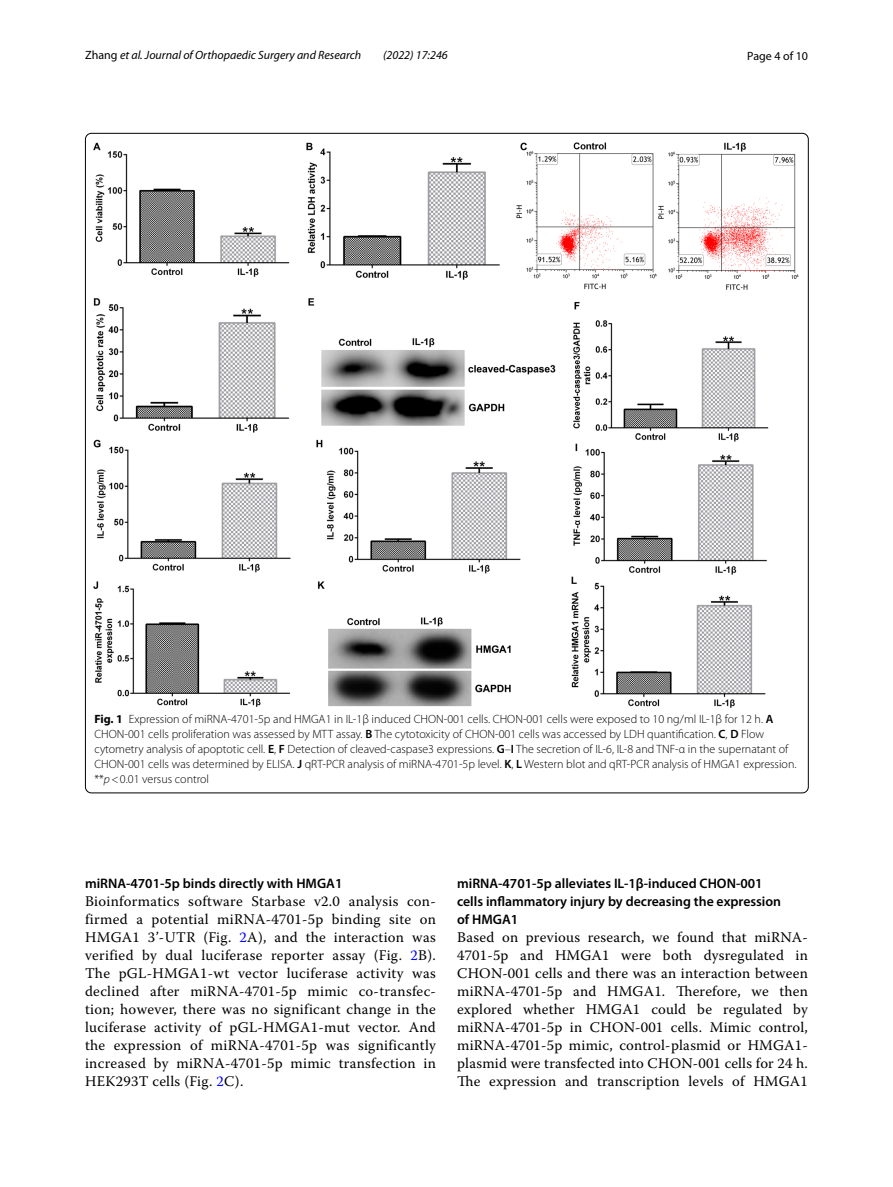
<style>
.page{position:relative;width:893px;height:1187px;background:#fff}
.page>*{position:absolute;margin:0;border:0;box-sizing:border-box;transform-origin:0 0}
.t1{font:14.7px/18px "Warnock Pro";letter-spacing:.02em;color:#000;text-align:justify}
.t2{font:600 13.8px/18px "Myriad Pro";color:#000}
.t3{font:300 12px/15px "Myriad Pro";color:#000}
.t4{font:italic 12px "Myriad Pro";color:#000}
.t5{font:12px "Myriad Pro";color:#000}
.s1{font-style:normal}
.s2{font-weight:700}
.s3{font-weight:600}
.s4{font-style:italic}
.s5{color:#00f}
</style>
<div class="page">
<img style="left:94px;top:142px;width:705px;height:565px">
<p class="t4" style="left:85px;top:48px;width:278px"><span class="s1">Zhang</span> et al. Journal of Orthopaedic Surgery and Research</p>
<p class="t4" style="left:383px;top:48px;width:66px">(2022) 17:246</p>
<p class="t5" style="left:747px;top:48px;width:62px">Page 4 of 10</p>
<p class="t3" style="left:94px;top:711px;width:704px"><span class="s2">Fig. 1</span> Expression of miRNA-4701-5p and HMGA1 in IL-1β induced CHON-001 cells. CHON-001 cells were exposed to 10 ng/ml IL-1β for 12 h. <span class="s3">A </span>CHON-001 cells proliferation was assessed by MTT assay. <span class="s3">B</span> The cytotoxicity of CHON-001 cells was accessed by LDH quantification. <span class="s3">C</span>, <span class="s3">D</span> Flow cytometry analysis of apoptotic cell. <span class="s3">E</span>, <span class="s3">F</span> Detection of cleaved-caspase3 expressions. <span class="s3">G</span>–<span class="s3">I</span> The secretion of IL-6, IL-8 and TNF-α in the supernatant of CHON-001 cells was determined by ELISA. <span class="s3">J</span> qRT-PCR analysis of miRNA-4701-5p level. <span class="s3">K</span>, <span class="s3">L</span> Western blot and qRT-PCR analysis of HMGA1 expression. **<span class="s4">p</span>&lt;0.01 versus control</p>
<p class="t2" style="left:85px;top:874px;width:259px">miRNA‑4701‑5p binds directly with HMGA1</p>
<p class="t1" style="left:85px;top:892px;width:352px">Bioinformatics software Starbase v2.0 analysis con&shy;firmed a potential miRNA-4701-5p binding site on HMGA1 3’-UTR (Fig. <span class="s5">2</span>A), and the interaction was verified by dual luciferase reporter assay (Fig. <span class="s5">2</span>B).<br>The pGL-HMGA1-wt vector luciferase activity was declined after miRNA-4701-5p mimic co-transfec&shy;tion; however, there was no significant change in the luciferase activity of pGL-HMGA1-mut vector. And the expression of miRNA-4701-5p was significantly increased by miRNA-4701-5p mimic transfection in HEK293T cells (Fig. <span class="s5">2</span>C).</p>
<p class="t2" style="left:457px;top:874px;width:326px">miRNA‑4701‑5p alleviates IL‑1β‑induced CHON‑001 cells inflammatory injury by decreasing the expression of HMGA1</p>
<p class="t1" style="left:457px;top:928px;width:352px">Based on previous research, we found that miRNA-4701-5p and HMGA1 were both dysregulated in CHON-001 cells and there was an interaction between miRNA-4701-5p and HMGA1. Therefore, we then explored whether HMGA1 could be regulated by miRNA-4701-5p in CHON-001 cells. Mimic control, miRNA-4701-5p mimic, control-plasmid or HMGA1- plasmid were transfected into CHON-001 cells for 24 h.<br>The expression and transcription levels of HMGA1</p>
</div>
